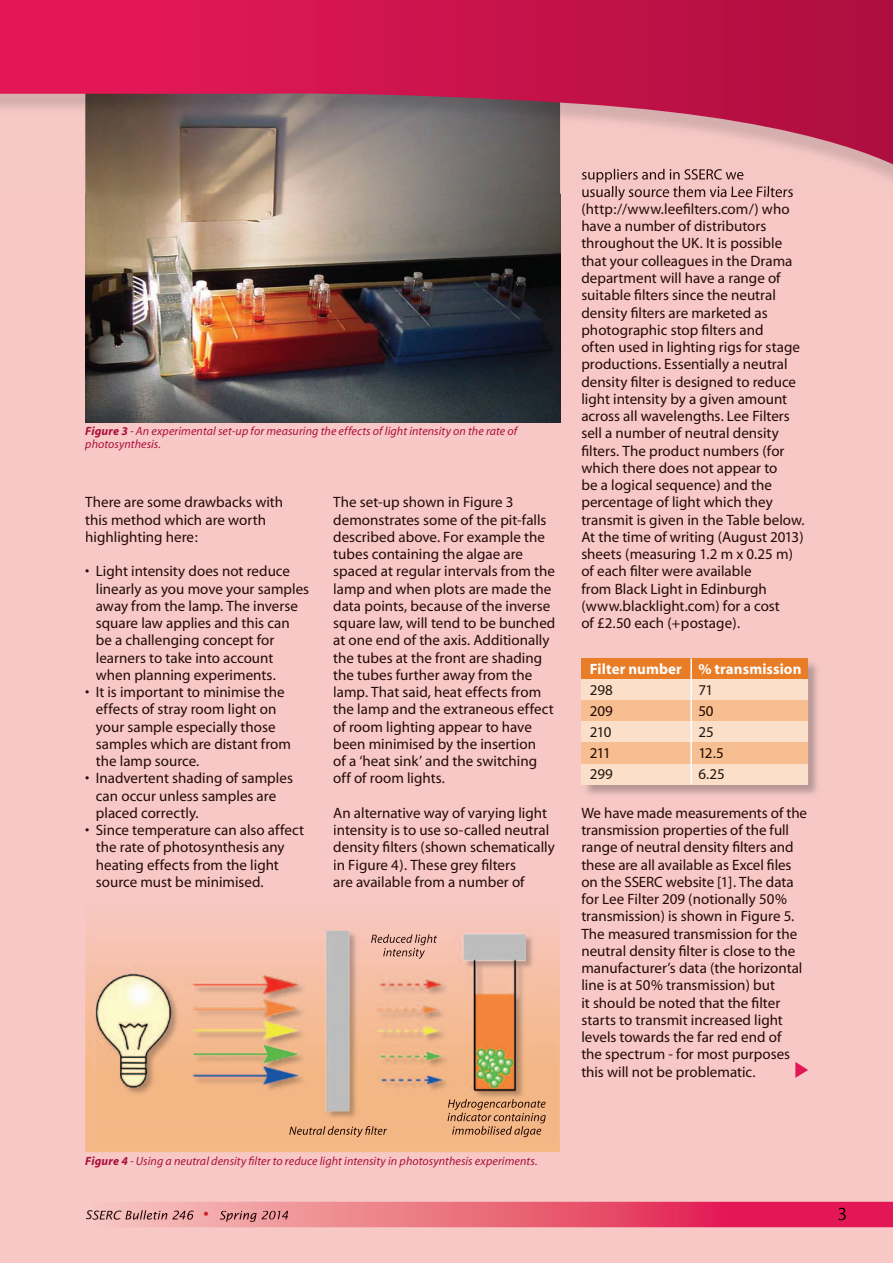
<style>
.page{position:relative;width:893px;height:1263px;background:#fff}
.page>*{position:absolute;margin:0;border:0;box-sizing:border-box;transform-origin:0 0}
.t1{font:28.5px "Lucida Sans";color:#d1232a}
.t2{font:15px/17.2px "Myriad";color:#220b0a}
.t3{font:700 15px "Myriad";letter-spacing:.005em;color:#fff}
.t4{font:15px "Myriad";letter-spacing:-.01em;color:#21160e}
.t5{font:15px "Myriad";letter-spacing:-.03em;color:#200901}
.t6{font:italic 12px/13.5px "Myriad";letter-spacing:.005em;color:#ab0f3e}
.s1{font-weight:700}
</style>
<div class="page">
<div style="left:0;top:89px;width:893px;height:1174px;background:#f7c8c5"></div>
<svg style="left:85px;top:926px;width:475px;height:226px;background:#f5b98d"></svg>
<img style="left:582px;top:663px;width:236px;height:132px">
<div style="left:581px;top:763px;width:227px;height:21px;background:#fbdfc8"></div>
<img style="left:85px;top:194px;width:475px;height:228px">
<svg style="left:94px;top:1201px;width:799px;height:26px;background:#e5647b"></svg>
<img style="left:85px;top:174px;width:464px;height:20px">
<img style="left:549px;top:174px;width:344px;height:20px">
<svg style="left:0;top:0;width:893px;height:174px;background:#bb4364"></svg>
<svg style="left:795px;top:1062px;width:13px;height:16px"></svg>
<img style="left:95px;top:925px;width:464px;height:43px">
<img style="left:95px;top:1120px;width:51px;height:23px">
<img style="left:508px;top:968px;width:51px;height:175px">
<div style="left:146px;top:1120px;width:362px;height:23px;background:#f3b685"></div>
<img style="left:95px;top:930px;width:440px;height:190px">
<img style="left:582px;top:169px;width:162px;height:13px">
<img style="left:582px;top:186px;width:212px;height:8px">
<div style="left:581px;top:689px;width:227px;height:75px;background:#f6be91"></div>
<div style="left:581px;top:658px;width:227px;height:21px;background:#e97c26"></div>
<div style="left:581px;top:679px;width:227px;height:21px;background:#fbdfc8"></div>
<div style="left:581px;top:721px;width:227px;height:21px;background:#fbdfc8"></div>
<hr style="left:690px;top:658px;width:2px;height:126px;background:#fff">
<img style="left:371px;top:934px;width:66px;height:11px">
<img style="left:383px;top:948px;width:42px;height:11px">
<svg style="left:535px;top:1099px;width:11px;height:11px"></svg>
<img style="left:448px;top:1099px;width:87px;height:11px">
<img style="left:447px;top:1112px;width:99px;height:11px">
<img style="left:447px;top:1112px;width:88px;height:8px">
<img style="left:452px;top:1126px;width:77px;height:11px">
<svg style="left:530px;top:1128px;width:11px;height:6px"></svg>
<img style="left:289px;top:1126px;width:98px;height:11px">
<p class="t6" style="left:85px;top:424px;width:433px"><span class="s1">Figure 3</span> - An experimental set-up for measuring the effects of light intensity on the rate of photosynthesis.</p>
<p class="t2" style="left:85px;top:494px;width:199px">There are some drawbacks with this method which are worth highlighting here:</p>
<p class="t2" style="left:96px;top:563px;width:215px;text-indent:-11px">• Light intensity does not reduce linearly as you move your samples away from the lamp. The inverse square law applies and this can be a challenging concept for learners to take into account when planning experiments.</p>
<p class="t2" style="left:96px;top:684px;width:197px;text-indent:-11px">• It is important to minimise the effects of stray room light on your sample especially those samples which are distant from the lamp source.</p>
<p class="t2" style="left:96px;top:770px;width:199px;text-indent:-11px">• Inadvertent shading of samples can occur unless samples are placed correctly.</p>
<p class="t2" style="left:96px;top:822px;width:210px;text-indent:-11px">• Since temperature can also affect the rate of photosynthesis any heating effects from the light source must be minimised.</p>
<p class="t2" style="left:333px;top:494px;width:224px">The set-up shown in Figure 3 demonstrates some of the pit-falls described above. For example the tubes containing the algae are spaced at regular intervals from the lamp and when plots are made the data points, because of the inverse square law, will tend to be bunched at one end of the axis. Additionally the tubes at the front are shading the tubes further away from the lamp. That said, heat effects from the lamp and the extraneous effect of room lighting appear to have been minimised by the insertion<br>of a ‘heat sink’ and the switching off of room lights.</p>
<p class="t2" style="left:333px;top:805px;width:223px">An alternative way of varying light intensity is to use so-called neutral density filters (shown schematically in Figure 4). These grey filters<br>are available from a number of</p>
<p class="t2" style="left:581px;top:184px;width:225px">usually source them via Lee Filters (http://www.leefilters.com/) who have a number of distributors throughout the UK. It is possible that your colleagues in the Drama department will have a range of suitable filters since the neutral density filters are marketed as photographic stop filters and<br>often used in lighting rigs for stage productions. Essentially a neutral density filter is designed to reduce light intensity by a given amount across all wavelengths. Lee Filters sell a number of neutral density filters. The product numbers (for which there does not appear to<br>be a logical sequence) and the percentage of light which they transmit is given in the Table below.<br>At the time of writing (August 2013) sheets (measuring 1.2 m x 0.25 m) of each filter were available<br>from Black Light in Edinburgh (www.blacklight.com) for a cost<br>of £2.50 each (+postage).</p>
<p class="t3" style="left:590px;top:661px;width:213px">Filter number % transmission</p>
<p class="t4" style="left:590px;top:682px;width:24px">298</p>
<p class="t4" style="left:698px;top:682px;width:16px">71</p>
<p class="t5" style="left:590px;top:703px;width:24px">209</p>
<p class="t5" style="left:698px;top:703px;width:17px">50</p>
<p class="t4" style="left:590px;top:724px;width:23px">210</p>
<p class="t4" style="left:698px;top:724px;width:17px">25</p>
<p class="t5" style="left:590px;top:745px;width:22px">211</p>
<p class="t5" style="left:698px;top:745px;width:27px">12.5</p>
<p class="t4" style="left:590px;top:766px;width:25px">299</p>
<p class="t4" style="left:698px;top:766px;width:28px">6.25</p>
<p class="t2" style="left:581px;top:805px;width:227px">We have made measurements of the transmission properties of the full range of neutral density filters and these are all available as Excel files on the SSERC website [1]. The data for Lee Filter 209 (notionally 50% transmission) is shown in Figure 5.<br>The measured transmission for the neutral density filter is close to the manufacturer’s data (the horizontal line is at 50% transmission) but<br>it should be noted that the filter starts to transmit increased light levels towards the far red end of<br>the spectrum - for most purposes this will not be problematic.</p>
<p class="t6" style="left:85px;top:1154px;width:454px"><span class="s1">Figure 4</span> - Using a neutral density filter to reduce light intensity in photosynthesis experiments.</p>
<h1 class="t1" style="left:197px;top:1196px;width:20px">•</h1>
</div>
